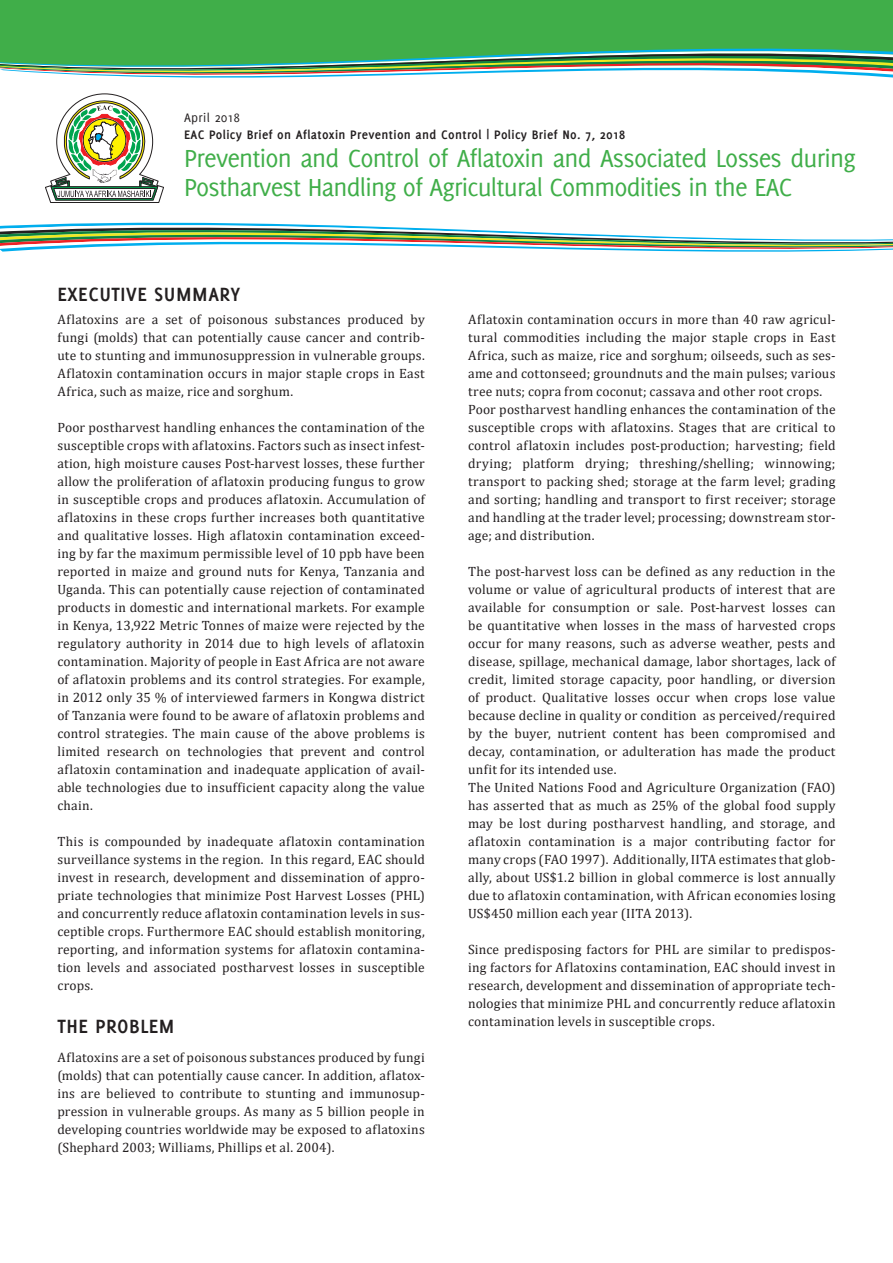
<style>
.page{position:relative;width:893px;height:1263px;background:#fff}
.page>*{position:absolute;margin:0;border:0;box-sizing:border-box;transform-origin:0 0}
.t1{font:27px/28.5px "Delicious";letter-spacing:-.03em;color:#40ae49}
.t2{font:700 21px "Delicious";letter-spacing:.025em;color:#231f20}
.t3{font:13.5px/18px "Cambria";letter-spacing:.015em;color:#231f20;text-align:justify}
.t4{font:700 13.5px "Delicious";letter-spacing:.025em;color:#231f20}
.t5{font:13.5px "Delicious";letter-spacing:.025em;color:#231f20}
</style>
<div class="page">
<div style="left:0;top:0;width:893px;height:109px;background:#40ae49"></div>
<div style="left:0;top:68px;width:893px;height:173px;background:#fff"></div>
<svg style="left:0;top:48px;width:893px;height:30px"></svg>
<svg style="left:45px;top:94px;width:119px;height:109px"></svg>
<svg style="left:0;top:222px;width:893px;height:30px"></svg>
<p class="t5" style="left:184px;top:110px;width:57px">April 2018</p>
<p class="t4" style="left:184px;top:126px;width:443px">EAC Policy Brief on Aflatoxin Prevention and Control | Policy Brief No. 7, 2018</p>
<h1 class="t1" style="left:184px;top:144px;width:673px">Prevention and Control of Aflatoxin and Associated Losses during<br>Postharvest Handling of Agricultural Commodities in the EAC</h1>
<h2 class="t2" style="left:57px;top:282px;width:184px">EXECUTIVE SUMMARY</h2>
<p class="t3" style="left:57px;top:310px;width:369px">Aflatoxins are a set of poisonous substances produced by fungi (molds) that can potentially cause cancer and contrib&shy;ute to stunting and immunosuppression in vulnerable groups.<br>Aflatoxin contamination occurs in major staple crops in East Africa, such as maize, rice and sorghum.</p>
<p class="t3" style="left:57px;top:418px;width:369px">Poor postharvest handling enhances the contamination of the susceptible crops with aflatoxins. Factors such as insect infest&shy;ation, high moisture causes Post-harvest losses, these further allow the proliferation of aflatoxin producing fungus to grow in susceptible crops and produces aflatoxin. Accumulation of aflatoxins in these crops further increases both quantitative and qualitative losses. High aflatoxin contamination exceed&shy;ing by far the maximum permissible level of 10 ppb have been reported in maize and ground nuts for Kenya, Tanzania and Uganda. This can potentially cause rejection of contaminated products in domestic and international markets. For example in Kenya, 13,922 Metric Tonnes of maize were rejected by the regulatory authority in 2014 due to high levels of aflatoxin contamination. Majority of people in East Africa are not aware of aflatoxin problems and its control strategies. For example, in 2012 only 35 % of interviewed farmers in Kongwa district of Tanzania were found to be aware of aflatoxin problems and control strategies. The main cause of the above problems is limited research on technologies that prevent and control aflatoxin contamination and inadequate application of avail&shy;able technologies due to insufficient capacity along the value chain.</p>
<p class="t3" style="left:57px;top:832px;width:369px">This is compounded by inadequate aflatoxin contamination surveillance systems in the region. In this regard, EAC should invest in research, development and dissemination of appro&shy;priate technologies that minimize Post Harvest Losses (PHL) and concurrently reduce aflatoxin contamination levels in sus&shy;ceptible crops. Furthermore EAC should establish monitoring, reporting, and information systems for aflatoxin contamina&shy;tion levels and associated postharvest losses in susceptible crops.</p>
<h2 class="t2" style="left:57px;top:1014px;width:119px">THE PROBLEM</h2>
<p class="t3" style="left:57px;top:1048px;width:369px">Aflatoxins are a set of poisonous substances produced by fungi (molds) that can potentially cause cancer. In addition, aflatox&shy;ins are believed to contribute to stunting and immunosup&shy;pression in vulnerable groups. As many as 5 billion people in developing countries worldwide may be exposed to aflatoxins (Shephard 2003; Williams, Phillips et al. 2004).</p>
<p class="t3" style="left:468px;top:310px;width:369px;text-align:left">Aflatoxin contamination occurs in more than 40 raw agricul&shy;tural commodities including the major staple crops in East Africa, such as maize, rice and sorghum; oilseeds, such as ses&shy;ame and cottonseed; groundnuts and the main pulses; various tree nuts; copra from coconut; cassava and other root crops.<br>Poor postharvest handling enhances the contamination of the susceptible crops with aflatoxins. Stages that are critical to control aflatoxin includes post-production; harvesting; field drying; platform drying; threshing/shelling; winnowing; transport to packing shed; storage at the farm level; grading and sorting; handling and transport to first receiver; storage and handling at the trader level; processing; downstream stor&shy;age; and distribution.</p>
<p class="t3" style="left:468px;top:562px;width:369px;text-align:left">The post-harvest loss can be defined as any reduction in the volume or value of agricultural products of interest that are available for consumption or sale. Post-harvest losses can be quantitative when losses in the mass of harvested crops occur for many reasons, such as adverse weather, pests and disease, spillage, mechanical damage, labor shortages, lack of credit, limited storage capacity, poor handling, or diversion of product. Qualitative losses occur when crops lose value because decline in quality or condition as perceived/required by the buyer, nutrient content has been compromised and decay, contamination, or adulteration has made the product unfit for its intended use.<br>The United Nations Food and Agriculture Organization (FAO) has asserted that as much as 25% of the global food supply may be lost during postharvest handling, and storage, and aflatoxin contamination is a major contributing factor for many crops (FAO 1997). Additionally, IITA estimates that glob&shy;ally, about US$1.2 billion in global commerce is lost annually due to aflatoxin contamination, with African economies losing US$450 million each year (IITA 2013).</p>
<p class="t3" style="left:468px;top:940px;width:369px">Since predisposing factors for PHL are similar to predispos&shy;ing factors for Aflatoxins contamination, EAC should invest in research, development and dissemination of appropriate tech&shy;nologies that minimize PHL and concurrently reduce aflatoxin contamination levels in susceptible crops.</p>
</div>
